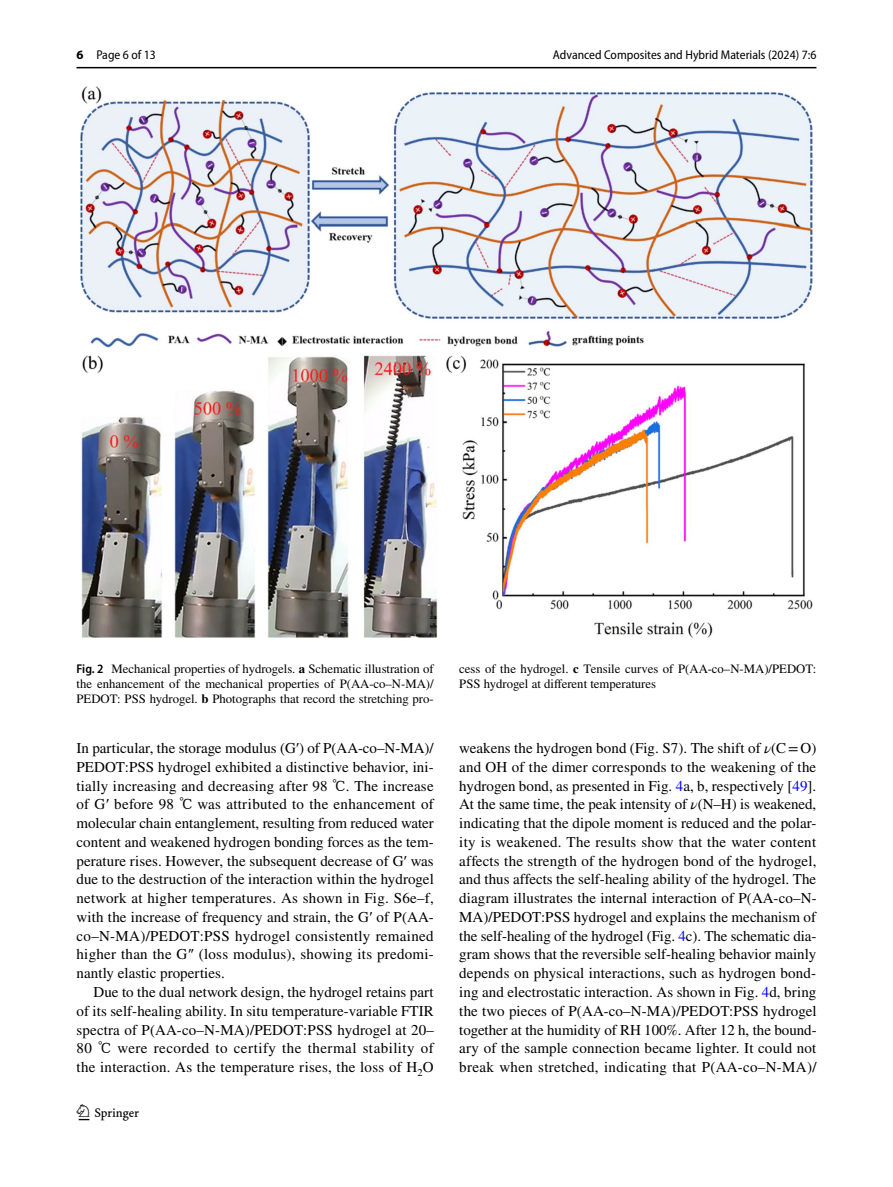
<style>
.page{position:relative;width:893px;height:1187px;background:#fff}
.page>*{position:absolute;margin:0;border:0;box-sizing:border-box;transform-origin:0 0}
.t1{font:22.5px "Springnew Regular 2";color:#000}
.t2{font:15px/18.8px "STIX";letter-spacing:.015em;color:#000;text-align:justify}
.t3{font:12.75px/15px "STIX";color:#000;text-align:justify}
.t4{font:semi-condensed 12.75px "Myriad Pro";color:#000}
.s1{font-weight:700;font-stretch:normal}
.s2{font-family:"Myriad Pro";font-weight:600;font-stretch:semi-condensed}
.s3{font-weight:700}
.s4{font-family:"Times New Roman"}
.s5{font-family:"Code 2000"}
.s6{font-style:italic}
.s7{color:#00f}
</style>
<div class="page">
<hr style="left:77px;top:67px;width:739px;height:1px;background:#000">
<img style="left:80px;top:87px;width:732px;height:551px">
<p class="t4" style="left:77px;top:48px;width:81px"><span class="s1">6</span> Page 6 of 13</p>
<p class="t4" style="left:553px;top:48px;width:265px">Advanced Composites and Hybrid Materials (2024) 7:6</p>
<p class="t3" style="left:77px;top:662px;width:359px"><span class="s2">Fig. 2</span> Mechanical properties of hydrogels. <span class="s3">a</span> Schematic illustration of the enhancement of the mechanical properties of P(AA-co–N-MA)/ PEDOT: PSS hydrogel. <span class="s3">b</span> Photographs that record the stretching pro-</p>
<p class="t3" style="left:459px;top:662px;width:359px">cess of the hydrogel. <span class="s3">c</span> Tensile curves of P(AA-co–N-MA)/PEDOT:<br>PSS hydrogel at different temperatures</p>
<p class="t2" style="left:77px;top:739px;width:359px">In particular, the storage modulus (G<span class="s4">′</span>) of P(AA-co–N-MA)/ PEDOT:PSS hydrogel exhibited a distinctive behavior, ini&shy;tially increasing and decreasing after 98 <span class="s5">℃</span>. The increase of G<span class="s4">′</span> before 98 <span class="s5">℃</span> was attributed to the enhancement of molecular chain entanglement, resulting from reduced water content and weakened hydrogen bonding forces as the tem&shy;perature rises. However, the subsequent decrease of G<span class="s4">′</span> was due to the destruction of the interaction within the hydrogel network at higher temperatures. As shown in Fig. S6e–f, with the increase of frequency and strain, the G<span class="s4">′</span> of P(AA&shy;co–N-MA)/PEDOT:PSS hydrogel consistently remained higher than the G<span class="s4">″</span> (loss modulus), showing its predomi&shy;nantly elastic properties.</p>
<p class="t2" style="left:77px;top:983px;width:359px;text-indent:17px">Due to the dual network design, the hydrogel retains part of its self-healing ability. In situ temperature-variable FTIR spectra of P(AA-co–N-MA)/PEDOT:PSS hydrogel at 20– 80 <span class="s5">℃</span> were recorded to certify the thermal stability of the interaction. As the temperature rises, the loss of H<sub>2</sub>O</p>
<h1 class="t1" style="left:79px;top:1104px;width:62px">1 3</h1>
<p class="t2" style="left:459px;top:739px;width:359px">weakens the hydrogen bond (Fig. S7). The shift of <span class="s6">ν</span>(C=O) and OH of the dimer corresponds to the weakening of the hydrogen bond, as presented in Fig. <span class="s7">4</span>a, b, respectively [<span class="s7">49</span>].<br>At the same time, the peak intensity of <span class="s6">ν</span>(N–H) is weakened, indicating that the dipole moment is reduced and the polar&shy;ity is weakened. The results show that the water content affects the strength of the hydrogen bond of the hydrogel, and thus affects the self-healing ability of the hydrogel. The diagram illustrates the internal interaction of P(AA-co–N-MA)/PEDOT:PSS hydrogel and explains the mechanism of the self-healing of the hydrogel (Fig. <span class="s7">4</span>c). The schematic dia&shy;gram shows that the reversible self-healing behavior mainly depends on physical interactions, such as hydrogen bond&shy;ing and electrostatic interaction. As shown in Fig. <span class="s7">4</span>d, bring the two pieces of P(AA-co–N-MA)/PEDOT:PSS hydrogel together at the humidity of RH 100%. After 12 h, the bound&shy;ary of the sample connection became lighter. It could not break when stretched, indicating that P(AA-co–N-MA)/</p>
</div>
